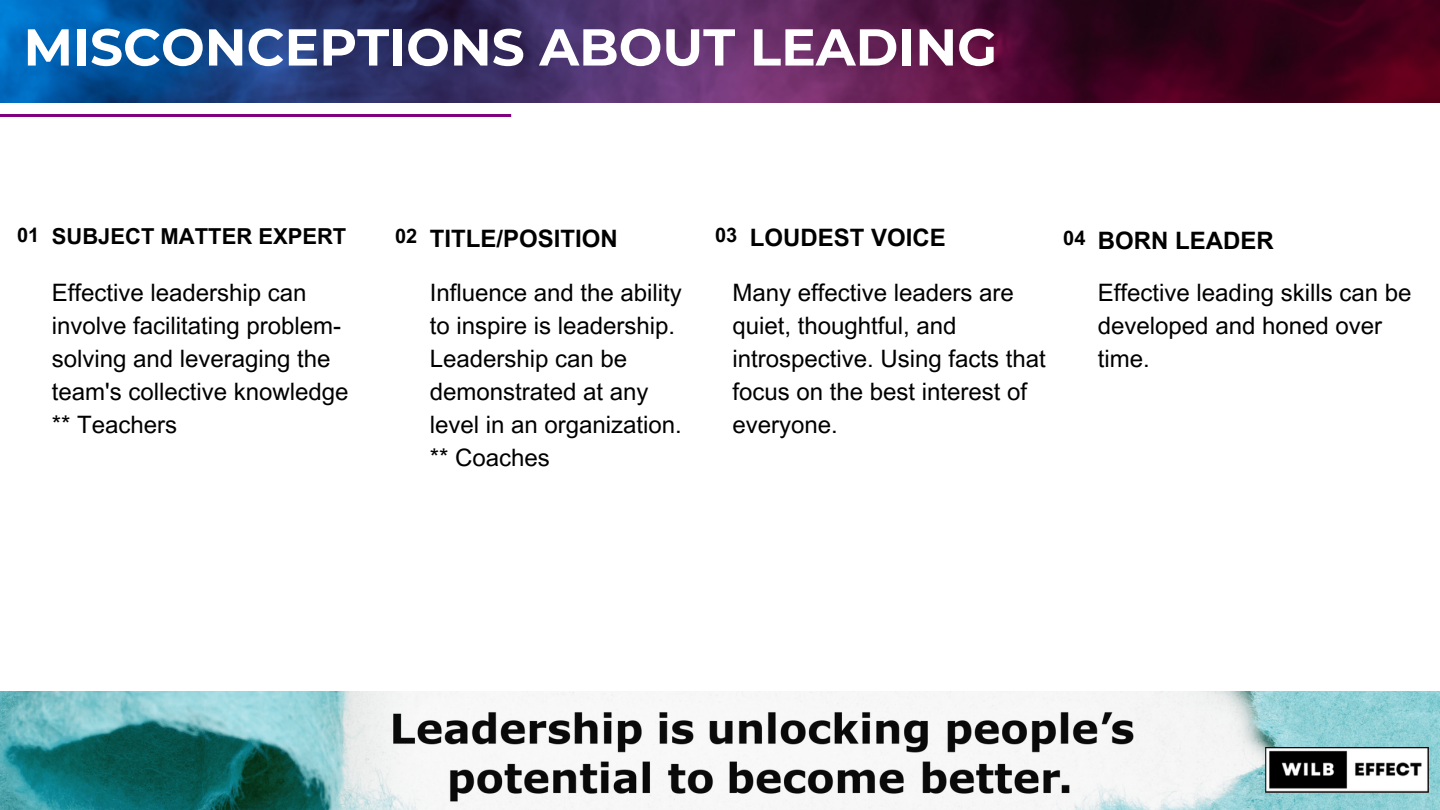
<style>
.page{position:relative;width:1440px;height:810px;background:#fff}
.page>*{position:absolute;margin:0;border:0;box-sizing:border-box;transform-origin:0 0}
.t1{font:700 51.8px "Montserrat";color:#fff}
.t2{font:24px/33px "Arial MT Pro";color:#000}
.t3{font:700 24px "Arial MT Pro";color:#000}
.t4{font:700 22px "Arial MT Pro";color:#000}
.t5{font:700 20px "Arial MT Pro";color:#000}
</style>
<div class="page">
<img style="left:0;top:691px;width:1440px;height:119px">
<img style="left:1265px;top:747px;width:163px;height:45px">
<img style="left:0;top:0;width:1440px;height:103px">
<hr style="left:0;top:114px;width:511px;height:3px;background:#800080">
<p class="t1" style="left:24px;top:15px;width:975px">MISCONCEPTIONS ABOUT LEADING</p>
<h2 class="t5" style="left:17px;top:227px;width:24px">01</h2>
<p class="t5" style="left:395px;top:229px;width:24px">02</p>
<p class="t5" style="left:1063px;top:230px;width:24px">04</p>
<h2 class="t3" style="left:1098px;top:231px;width:177px">BORN LEADER</h2>
<p class="t2" style="left:1098px;top:279px;width:315px">Effective leading skills can be developed and honed over time.</p>
<h2 class="t4" style="left:52px;top:228px;width:296px">SUBJECT MATTER EXPERT</h2>
<p class="t3" style="left:430px;top:230px;width:190px">TITLE/POSITION</p>
<p class="t5" style="left:715px;top:227px;width:24px">03</p>
<p class="t3" style="left:750px;top:228px;width:198px">LOUDEST VOICE</p>
<p class="t2" style="left:52px;top:279px;width:298px">Effective leadership can involve facilitating problem&shy;solving and leveraging the team's collective knowledge</p>
<p class="t2" style="left:52px;top:411px;width:127px">** Teachers</p>
<p class="t2" style="left:430px;top:279px;width:254px">Influence and the ability to inspire is leadership.<br>Leadership can be demonstrated at any level in an organization.</p>
<p class="t2" style="left:430px;top:444px;width:122px">** Coaches</p>
<h2 class="t2" style="left:732px;top:279px;width:315px">Many effective leaders are quiet, thoughtful, and introspective. Using facts that focus on the best interest of everyone.</h2>
</div>
